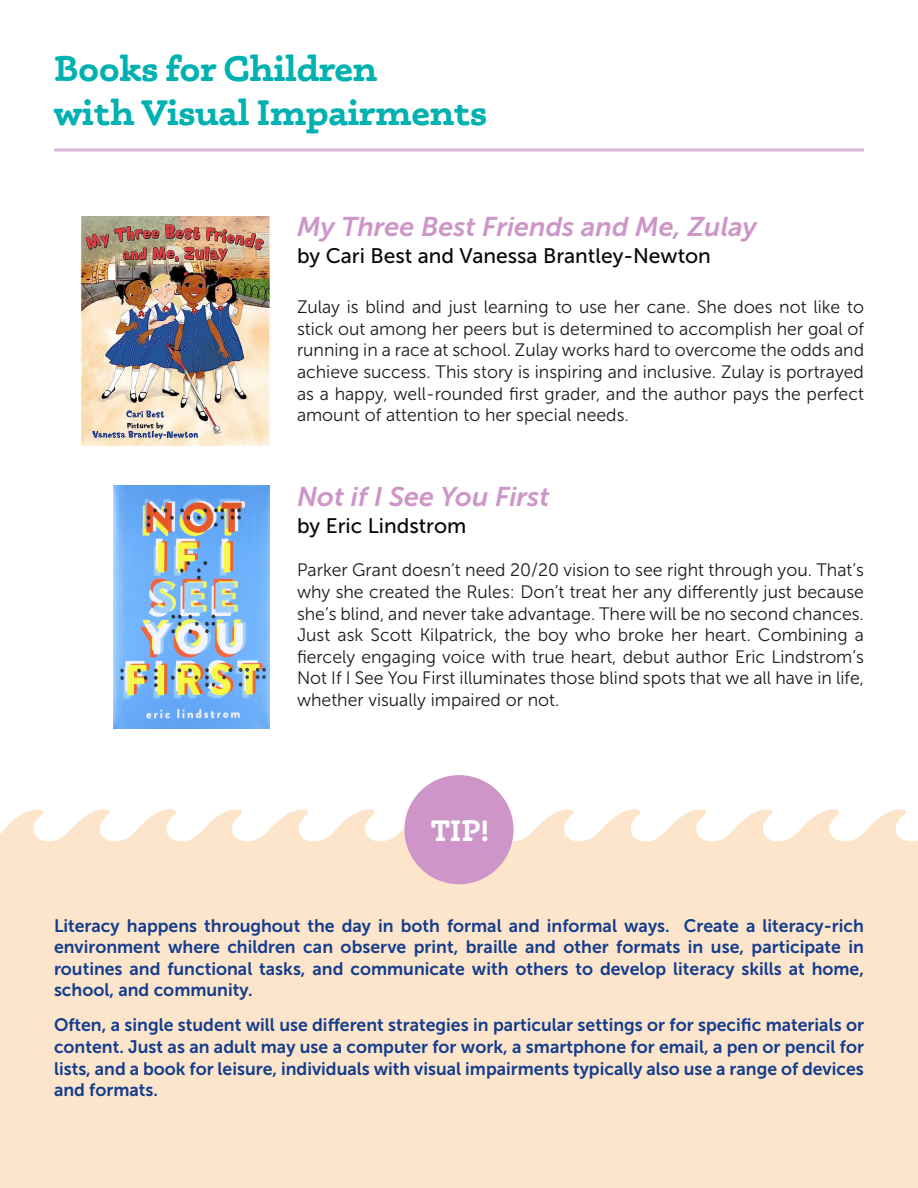
<style>
.page{position:relative;width:918px;height:1188px;background:#fff}
.page>*{position:absolute;margin:0;border:0;box-sizing:border-box;transform-origin:0 0}
.Book_Category{font:700 36px "Phoreus Cherokee";color:#00b1b1}
.t1{font:700 30px "Phoreus Cherokee";color:#fff}
.Author{font:italic 27px "Museo Sans 700";color:#ce96c8}
.Author-2{font:21px "Museo Sans 500";color:#0c0806}
.t2{font:18px/21.6px "Museo Sans 300";color:#1f1b1c;text-align:justify}
.Header_1{font:18px/21.6px "Museo Sans 700";color:#143d8d;text-align:justify}
</style>
<div class="page">
<div style="left:0;top:809px;width:918px;height:379px;background:#fde5cc"></div>
<div style="left:404px;top:775px;width:110px;height:109px;background:#ce96c8;border-radius:50%"></div>
<img style="left:80px;top:216px;width:190px;height:230px">
<img style="left:114px;top:486px;width:156px;height:243px">
<svg style="left:54px;top:148px;width:810px;height:4px;background:#e5c8e2"></svg>
<p class="Book_Category" style="left:54px;top:46px;width:325px">Books for Children</p>
<p class="Book_Category" style="left:54px;top:90px;width:435px">with Visual Impairments</p>
<p class="Author" style="left:297px;top:212px;width:461px">My Three Best Friends and Me, Zulay</p>
<p class="Author-2" style="left:297px;top:245px;width:415px">by Cari Best and Vanessa Brantley-Newton</p>
<p class="t2" style="left:297px;top:296px;width:569px">Zulay is blind and just learning to use her cane. She does not like to stick out among her peers but is determined to accomplish her goal of running in a race at school. Zulay works hard to overcome the odds and achieve success. This story is inspiring and inclusive. Zulay is portrayed as a happy, well-rounded first grader, and the author pays the perfect amount of attention to her special needs.</p>
<p class="Author" style="left:297px;top:482px;width:254px">Not if I See You First</p>
<p class="Author-2" style="left:297px;top:515px;width:171px">by Eric Lindstrom</p>
<p class="t2" style="left:297px;top:560px;width:569px">Parker Grant doesn’t need 20/20 vision to see right through you. That’s why she created the Rules: Don’t treat her any differently just because she’s blind, and never take advantage. There will be no second chances.<br>Just ask Scott Kilpatrick, the boy who broke her heart. Combining a fiercely engaging voice with true heart, debut author Eric Lindstrom’s Not If I See You First illuminates those blind spots that we all have in life, whether visually impaired or not.</p>
<p class="t1" style="left:431px;top:812px;width:60px">TIP!</p>
<p class="Header_1" style="left:54px;top:914px;width:812px">Literacy happens throughout the day in both formal and informal ways. Create a literacy-rich environment where children can observe print, braille and other formats in use, participate in routines and functional tasks, and communicate with others to develop literacy skills at home, school, and community.</p>
<p class="Header_1" style="left:54px;top:1014px;width:812px">Often, a single student will use different strategies in particular settings or for specific materials or content. Just as an adult may use a computer for work, a smartphone for email, a pen or pencil for lists, and a book for leisure, individuals with visual impairments typically also use a range of devices and formats.</p>
</div>
